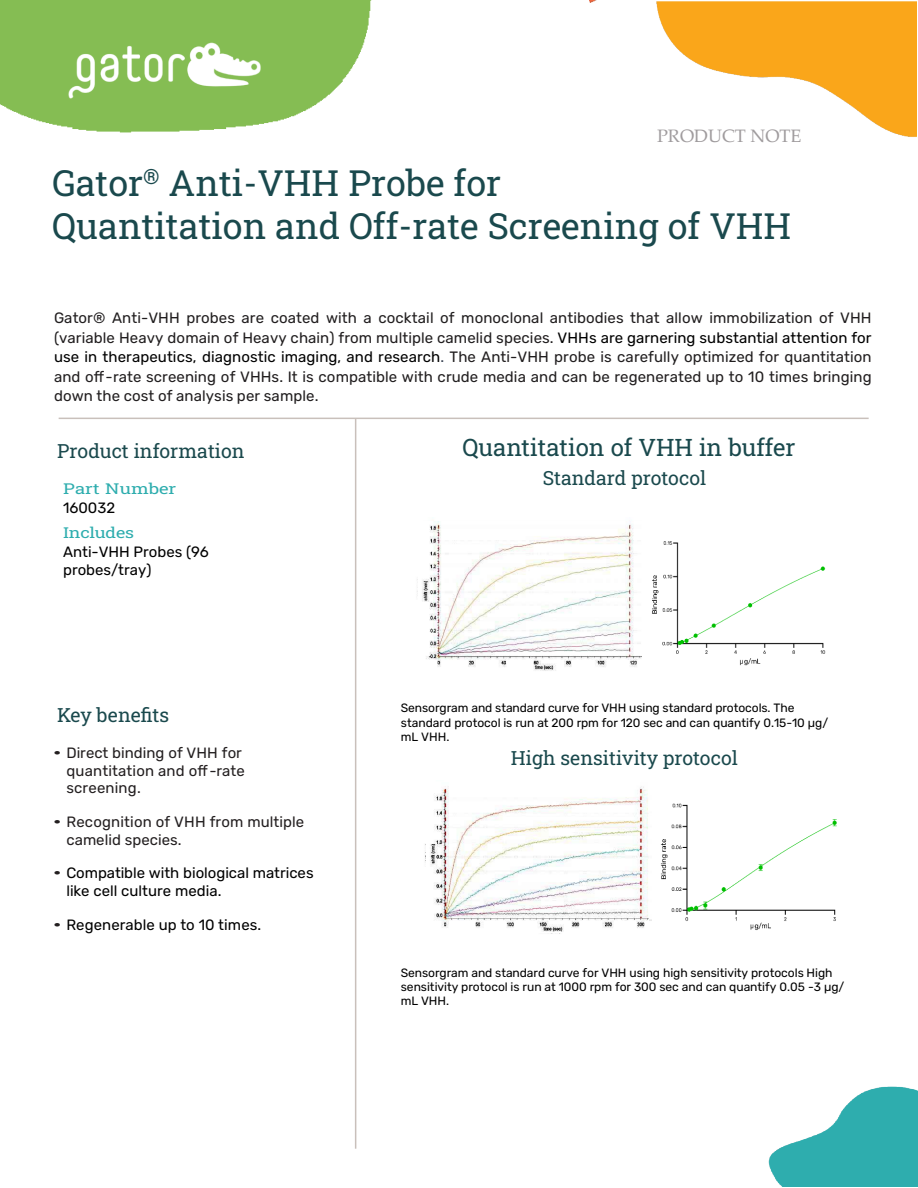
<style>
.page{position:relative;width:918px;height:1188px;background:#fff}
.page>*{position:absolute;margin:0;border:0;box-sizing:border-box;transform-origin:0 0}
.t1{font:36px/43.2px "Roboto Slab";color:#1a494d}
.t2{font:24px "Roboto Slab";color:#1a494d}
.t3{font:19.5px "Roboto Slab";color:#1a494d}
.t4{font:18px "Roboto Slab";letter-spacing:.03em;color:#1a494d;scale:1.05 1}
.t5{font:18px "Roboto Slab";letter-spacing:-.005em;color:#1a494d}
.t6{font:18px "Palatino Linotype";color:#a09c9e}
.t7{font:15px/19.5px "Rubik";letter-spacing:.005em;color:#211e1f;text-align:justify}
.t8{font:15px/17.9px "Rubik";color:#000}
.t9{font:15px/17.7px "Rubik";letter-spacing:.01em;color:#231f20}
.t10{font:15px "Roboto Slab";letter-spacing:.055em;color:#1a494d;scale:1.04 1}
.t11{font:15px "Roboto Slab";letter-spacing:-.005em;color:#2eadae;scale:1.24 1}
.t12{font:15px "Roboto Slab";letter-spacing:-.005em;color:#2eadae;scale:1.2 1}
.t13{font:12px/14.2px "Rubik";letter-spacing:-.005em;color:#000}
.s1{color:#000}
.s2{color:#374151}
.s3{font-family:"Segoe UI";font-weight:300}
.s4{font-family:"Segoe UI";font-weight:300;color:#231f20}
</style>
<div class="page">
<img style="left:656px;top:1px;width:261px;height:136px">
<img style="left:769px;top:1087px;width:149px;height:100px">
<div style="left:646px;top:117px;width:171px;height:37px;background:#fff"></div>
<img style="left:0;top:0;width:372px;height:133px">
<img style="left:53px;top:17px;width:222px;height:102px">
<hr style="left:59px;top:418px;width:810px;height:1px;background:#c9c0bb">
<hr style="left:355px;top:419px;width:1px;height:730px;background:#c9c0bb">
<img style="left:652px;top:541px;width:174px;height:125px">
<img style="left:661px;top:803px;width:176px;height:128px">
<img style="left:430px;top:786px;width:219px;height:146px">
<img style="left:422px;top:522px;width:219px;height:149px">
<p class="t6" style="left:657px;top:123px;width:146px">PRODUCT NOTE</p>
<h1 class="t1" style="left:52px;top:160px;width:741px">Gator<sup>®</sup> Anti-VHH Probe for<br>Quantitation and Off-rate Screening of VHH</h1>
<p class="t7" style="left:54px;top:309px;width:819px">Gator® Anti-VHH probes are coated with a cocktail of monoclonal antibodies that allow immobilization of VHH (variable Heavy domain of Heavy chain) from multiple camelid species. <span class="s1">VHHs are garnering substantial attention for use in therapeutics, diagnostic imaging, and research</span><span class="s2">.</span> The Anti-VHH probe is carefully optimized for quantitation and off-rate screening of VHHs. It is compatible with crude media and can be regenerated up to 10 times bringing down the cost of analysis per sample.</p>
<h3 class="t3" style="left:57px;top:437px;width:189px">Product information</h3>
<p class="t5" style="left:55px;top:438px;width:222px">PRODUCT INFORMATION</p>
<p class="t11" style="left:63px;top:478px;width:93px">Part Number</p>
<p class="t12" style="left:63px;top:522px;width:60px">Includes</p>
<p class="t8" style="left:63px;top:500px;width:54px">160032</p>
<p class="t8" style="left:63px;top:543px;width:147px">Anti-VHH Probes (96 probes/tray)</p>
<h3 class="t3" style="left:57px;top:701px;width:114px">Key benefits</h3>
<p class="t4" style="left:54px;top:705px;width:139px">KEY BENEFITS</p>
<p class="t9" style="left:66px;top:744px;width:180px;text-indent:-14px"><span class="s3">•</span> Direct binding of VHH for quantitation and off-rate screening.</p>
<p class="t9" style="left:66px;top:813px;width:239px;text-indent:-13px"><span class="s3">•</span> Recognition of VHH from multiple camelid species.</p>
<p class="t8" style="left:66px;top:864px;width:249px;text-indent:-14px"><span class="s4">•</span> Compatible with biological matrices like cell culture media.</p>
<p class="t8" style="left:53px;top:916px;width:210px"><span class="s4">•</span> Regenerable up to 10 times.</p>
<h2 class="t2" style="left:462px;top:431px;width:335px">Quantitation of VHH in buffer</h2>
<p class="t4" style="left:455px;top:444px;width:335px">QUANTITATION OF VHH IN BUFFER</p>
<p class="t10" style="left:537px;top:468px;width:179px">STANDARD PROTOCOL</p>
<h3 class="t3" style="left:543px;top:464px;width:165px">Standard protocol</h3>
<p class="t13" style="left:401px;top:701px;width:429px">Sensorgram and standard curve for VHH using standard protocols. The standard protocol is run at 200 rpm for 120 sec and can quantify 0.15-10 µg/ mL VHH.</p>
<p class="t10" style="left:506px;top:744px;width:240px">HIGH SENSITIVITY PROTOCOL</p>
<h3 class="t3" style="left:511px;top:744px;width:229px">High sensitivity protocol</h3>
<p class="t13" style="left:401px;top:966px;width:445px">Sensorgram and standard curve for VHH using high sensitivity protocols High sensitivity protocol is run at 1000 rpm for 300 sec and can quantify 0.05 -3 µg/ mL VHH.</p>
</div>
